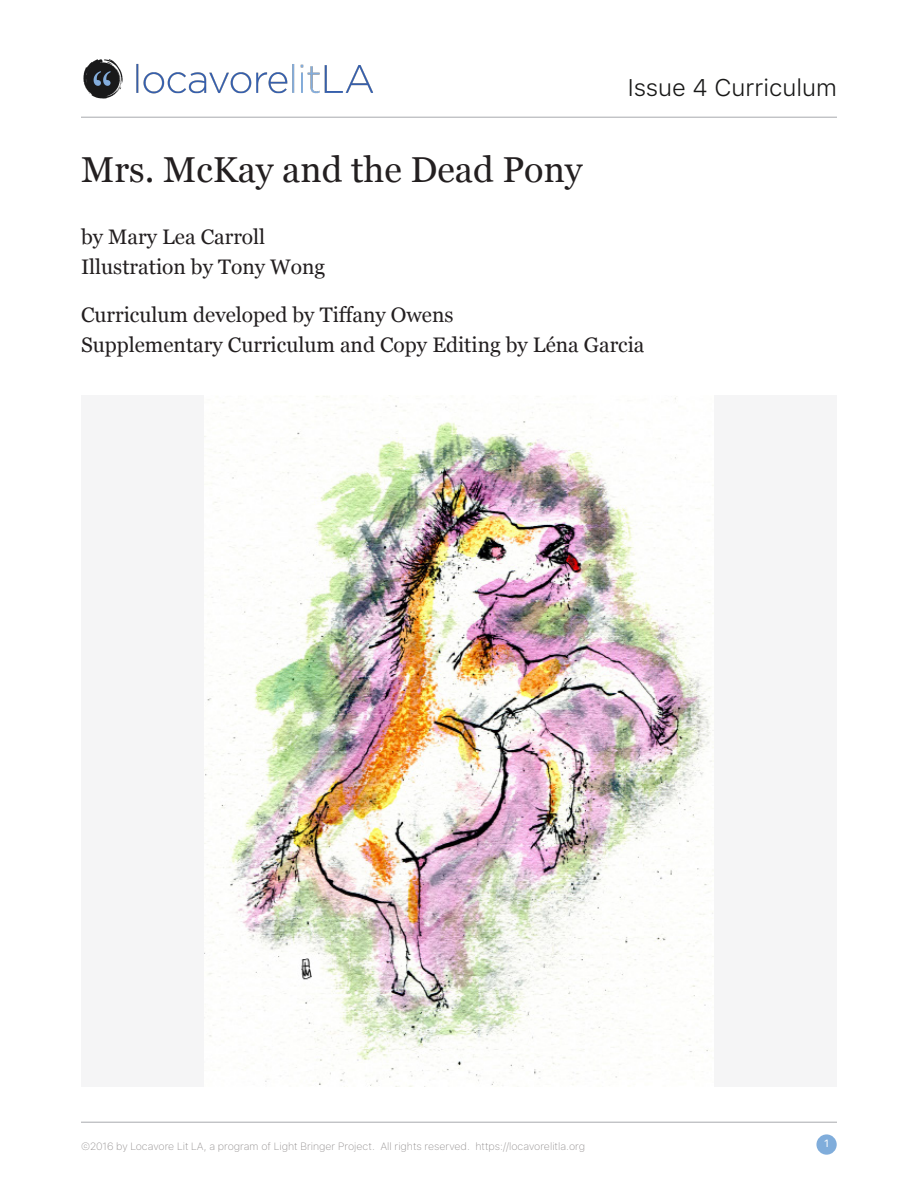
<style>
.page{position:relative;width:918px;height:1188px;background:#fff}
.page>*{position:absolute;margin:0;border:0;box-sizing:border-box;transform-origin:0 0}
.t1{font:36px "Georgia";color:#231f20}
.t2{font:300 24px "SF Pro Text";color:#181817}
.tight__poetry__etc{font:21px "Georgia";color:#231f20}
.bylines{font:21px "Georgia";color:#231f20}
.t3{font:100 10.5px "SF Pro Text";color:#888484}
.t4{font:10.5px "SF Pro Text";color:#fff}
</style>
<div class="page">
<div style="left:816px;top:1134px;width:21px;height:21px;background:#80addb;border-radius:50%"></div>
<hr style="left:81px;top:1122px;width:756px;height:1px;background:#a8a9ad">
<hr style="left:81px;top:117px;width:756px;height:1px;background:#a8a9ad">
<img style="left:83px;top:59px;width:290px;height:40px">
<div style="left:81px;top:396px;width:756px;height:691px;background:#f5f5f6"></div>
<img style="left:205px;top:398px;width:505px;height:689px">
<h2 class="t2" style="left:628px;top:74px;width:211px">Issue 4 Curriculum</h2>
<p class="t1" style="left:81px;top:144px;width:503px">Mrs. McKay and the Dead Pony</p>
<p class="bylines" style="left:81px;top:221px;width:186px">by Mary Lea Carroll</p>
<p class="bylines" style="left:81px;top:251px;width:246px">Illustration by Tony Wong</p>
<p class="tight__poetry__etc" style="left:81px;top:299px;width:374px">Curriculum developed by Tiffany Owens</p>
<p class="tight__poetry__etc" style="left:81px;top:329px;width:565px">Supplementary Curriculum and Copy Editing by Léna Garcia</p>
<p class="t3" style="left:81px;top:1140px;width:506px">©2016 by Locavore Lit LA, a program of Light Bringer Project. All rights reserved. https://locavorelitla.org</p>
<p class="t4" style="left:824px;top:1137px;width:6px">1</p>
</div>
